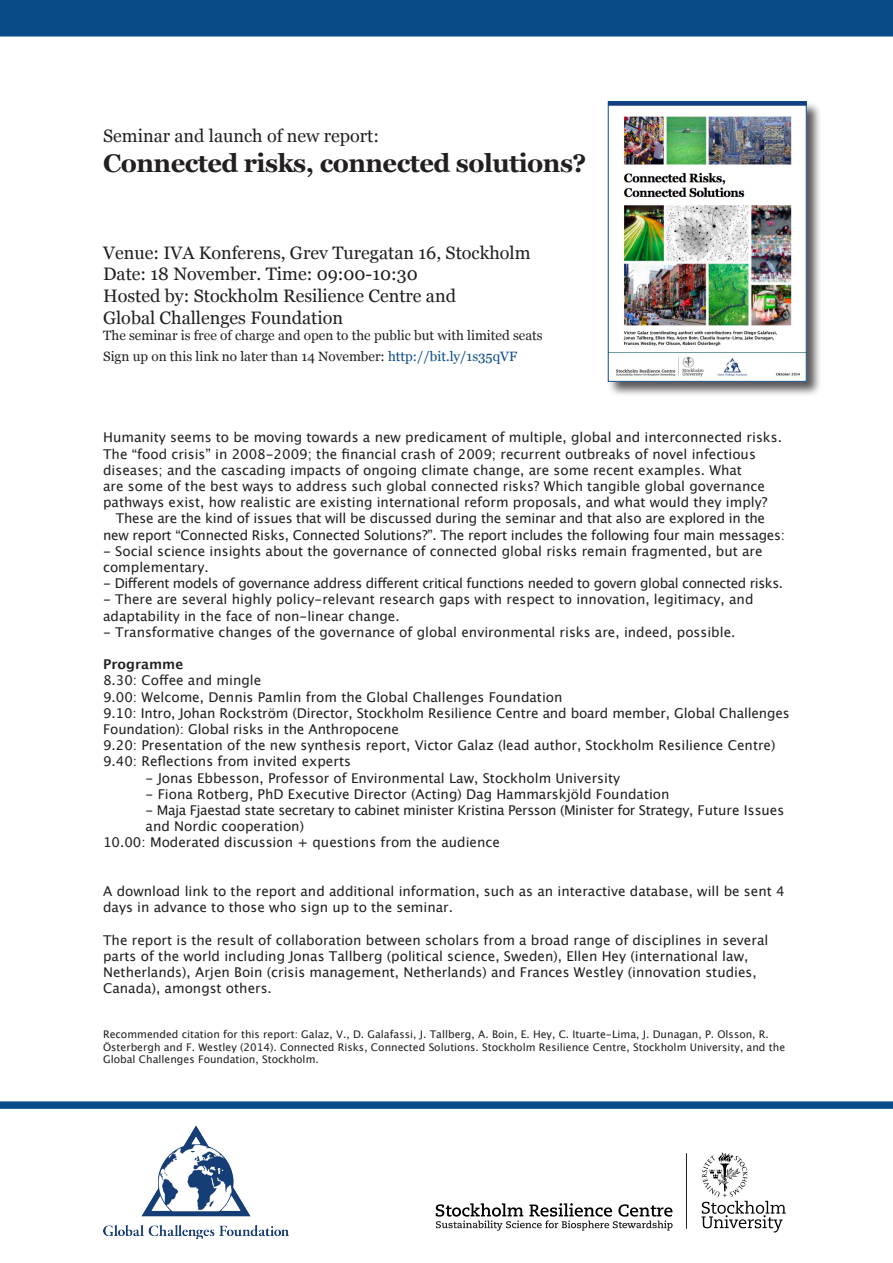
<style>
.page{position:relative;width:893px;height:1263px;background:#fff}
.page>*{position:absolute;margin:0;border:0;box-sizing:border-box;transform-origin:0 0}
.t1{font:700 25.5px "Georgia";letter-spacing:-.02em;color:#231f20}
.t2{font:18px "Georgia";color:#231f20}
.t3{font:13.5px/16.2px "Lucida Grande";color:#231f20}
.t4{font:13.5px/16.2px "Lucida Grande";letter-spacing:-.03em;color:#231f20}
.t5{font:13.5px/16.2px "Lucida Grande";letter-spacing:-.02em;color:#231f20;text-align:center}
.t6{font:13.5px "Georgia";color:#231f20}
.t7{font:700 13.5px "Lucida Grande";color:#231f20}
.t8{font:10.5px/12.6px "Lucida Grande";color:#231f20}
.s1{color:#094b87}
</style>
<div class="page">
<div style="left:0;top:0;width:893px;height:37px;background:#094b87"></div>
<svg style="left:0;top:1101px;width:893px;height:8px"></svg>
<svg style="left:701px;top:1152px;width:85px;height:80px"></svg>
<hr style="left:686px;top:1153px;width:1px;height:76px;background:#231f20">
<svg style="left:436px;top:1203px;width:237px;height:28px"></svg>
<img style="left:103px;top:1127px;width:185px;height:112px">
<div style="left:607px;top:101px;width:215px;height:296px;background:#231f20;opacity:.75"></div>
<img style="left:610px;top:104px;width:194px;height:275px">
<div style="left:608px;top:102px;width:198px;height:279px;border:1px solid #094b87"></div>
<p class="t2" style="left:103px;top:122px;width:278px">Seminar and launch of new report:</p>
<p class="t1" style="left:103px;top:144px;width:485px">Connected risks, connected solutions?</p>
<p class="t2" style="left:103px;top:239px;width:429px">Venue: IVA Konferens, Grev Turegatan 16, Stockholm</p>
<p class="t2" style="left:103px;top:261px;width:316px">Date: 18 November. Time: 09:00-10:30</p>
<p class="t2" style="left:103px;top:283px;width:354px">Hosted by: Stockholm Resilience Centre and</p>
<p class="t2" style="left:103px;top:304px;width:241px">Global Challenges Foundation</p>
<p class="t6" style="left:103px;top:325px;width:441px">The seminar is free of charge and open to the public but with limited seats</p>
<p class="t6" style="left:103px;top:347px;width:416px">Sign up on this link no later than 14 November: <span class="s1">http://bit.ly/1s35qVF</span></p>
<p class="t3" style="left:103px;top:430px;width:680px">Humanity seems to be moving towards a new predicament of multiple, global and interconnected risks.<br>The “food crisis” in 2008-2009; the financial crash of 2009; recurrent outbreaks of novel infectious diseases; and the cascading impacts of ongoing climate change, are some recent examples. What<br>are some of the best ways to address such global connected risks? Which tangible global governance pathways exist, how realistic are existing international reform proposals, and what would they imply?</p>
<p class="t5" style="left:103px;top:511px;width:683px">These are the kind of issues that will be discussed during the seminar and that also are explored in the<br>new report “Connected Risks, Connected Solutions?”. The report includes the following four main messages:</p>
<p class="t3" style="left:103px;top:543px;width:661px">- Social science insights about the governance of connected global risks remain fragmented, but are complementary .</p>
<p class="t4" style="left:103px;top:575px;width:681px">- Different models of governance address different critical functions needed to govern global connected risks.</p>
<p class="t3" style="left:103px;top:592px;width:652px"> - There are several highly policy-relevant research gaps with respect to innovation, legitimacy, and adaptability in the face of non-linear change.</p>
<p class="t3" style="left:103px;top:624px;width:634px"> - Transformative changes of the governance of global environmental risks are, indeed, possible.</p>
<p class="t7" style="left:103px;top:653px;width:82px">Programme</p>
<p class="t3" style="left:103px;top:673px;width:160px">8.30: Coffee and mingle</p>
<p class="t3" style="left:103px;top:689px;width:461px">9.00: Welcome, Dennis Pamlin from the Global Challenges Foundation</p>
<p class="t3" style="left:103px;top:705px;width:688px">9.10: Intro, Johan Rockström (Director, Stockholm Resilience Centre and board member, Global Challenges<br>Foundation): Global risks  in the Anthropocene</p>
<p class="t3" style="left:103px;top:737px;width:674px">9.20: Presentation of the new synthesis report, Victor Galaz (lead author, Stockholm Resilience Centre)<br>9.40: Reflections from invited experts</p>
<p class="t3" style="left:146px;top:770px;width:476px">- Jonas Ebbesson, Professor of Environmental Law, Stockholm University</p>
<p class="t3" style="left:146px;top:786px;width:525px">- Fiona Rotberg, PhD Executive Director (Acting) Dag Hammarskjöld Foundation</p>
<p class="t4" style="left:146px;top:802px;width:640px">- Maja Fjaestad state secretary to cabinet minister Kristina Persson (Minister for Strategy, Future Issues and Nordic cooperation)</p>
<p class="t3" style="left:103px;top:835px;width:398px">10.00: Moderated discussion + questions from the audience</p>
<p class="t3" style="left:103px;top:883px;width:683px">A download link to the report and additional information, such as an interactive database, will be sent 4 days in advance to those who sign up to the seminar.</p>
<p class="t3" style="left:103px;top:932px;width:667px">The report is the result of collaboration between scholars from a broad range of disciplines in several parts of the world including Jonas Tallberg (political science, Sweden), Ellen Hey (international law, Netherlands), Arjen Boin (crisis management, Netherlands) and Frances Westley (innovation studies, Canada), amongst others.</p>
<p class="t8" style="left:103px;top:1028px;width:684px">Recommended citation for this report: Galaz, V., D. Galafassi, J. Tallberg, A. Boin, E. Hey, C. Ituarte-Lima, J. Dunagan, P. Olsson, R.<br>Österbergh and F. Westley (2014). Connected Risks, Connected Solutions. Stockholm Resilience Centre, Stockholm University, and the<br>Global Challenges Foundation, Stockholm.</p>
</div>
